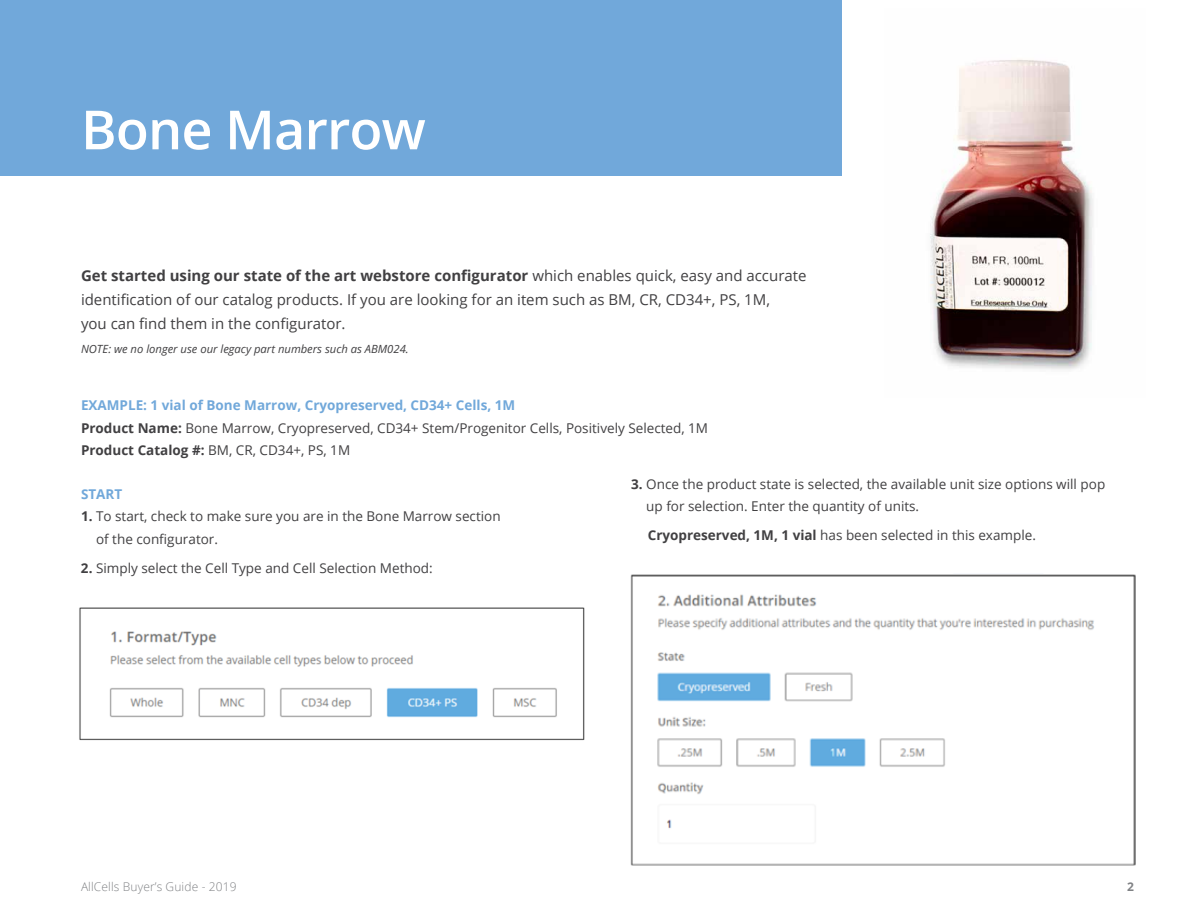
<style>
.page{position:relative;width:1188px;height:918px;background:#fff}
.page>*{position:absolute;margin:0;border:0;box-sizing:border-box;transform-origin:0 0}
.t1{font:600 54px "Open Sans";letter-spacing:-.015em;color:#fff}
.t2{font:15px/24px "Open Sans";color:#414042}
.t3{font:13.5px/22.5px "Open Sans";color:#414042}
.t4{font:700 13.5px "Open Sans";color:#71a8da}
.t5{font:300 12px "Open Sans";letter-spacing:.01em;color:#808285}
.t6{font:700 12px "Open Sans";color:#808285}
.t7{font:italic 11.25px "Open Sans";color:#414042}
.s1{font-weight:700}
.s2{font-weight:700;color:#71a8da}
</style>
<div class="page">
<div style="left:0;top:0;width:842px;height:176px;background:#71a8da"></div>
<img style="left:930px;top:59px;width:163px;height:311px">
<img style="left:79px;top:607px;width:506px;height:134px">
<img style="left:630px;top:574px;width:506px;height:292px">
<h1 class="t1" style="left:81px;top:93px;width:346px">Bone Marrow</h1>
<p class="t2" style="left:81px;top:264px;width:727px"><span class="s1">Get started using our state of the art webstore configurator</span> which enables quick, easy and accurate identification of our catalog products. If you are looking for an item such as BM, CR, CD34+, PS, 1M,<br>you can find them in the configurator.</p>
<p class="t7" style="left:81px;top:342px;width:329px">NOTE: we no longer use our legacy part numbers such as ABM024.</p>
<p class="t3" style="left:81px;top:394px;width:629px"><span class="s2">EXAMPLE: 1 vial of Bone Marrow, Cryopreserved, CD34+ Cells, 1M<br></span><span class="s1">Product Name:</span> Bone Marrow, Cryopreserved, CD34+ Stem/Progenitor Cells, Positively Selected, 1M<br><span class="s1">Product Catalog #:</span> BM, CR, CD34+, PS, 1M</p>
<p class="t4" style="left:81px;top:485px;width:43px">START</p>
<p class="t3" style="left:96px;top:505px;width:406px;text-indent:-15px"><span class="s1">1.</span> To start, check to make sure you are in the Bone Marrow section of the configurator.</p>
<p class="t3" style="left:81px;top:557px;width:353px"><span class="s1">2.</span> Simply select the Cell Type and Cell Selection Method:</p>
<p class="t3" style="left:646px;top:472px;width:460px;text-indent:-15px"><span class="s1">3.</span> Once the product state is selected, the available unit size options will pop up for selection. Enter the quantity of units.</p>
<p class="t3" style="left:648px;top:524px;width:390px"><span class="s1">Cryopreserved, 1M, 1 vial</span> has been selected in this example.</p>
<p class="t5" style="left:81px;top:878px;width:157px">AllCells Buyer’s Guide - 2019</p>
<p class="t6" style="left:1127px;top:878px;width:8px">2</p>
</div>
